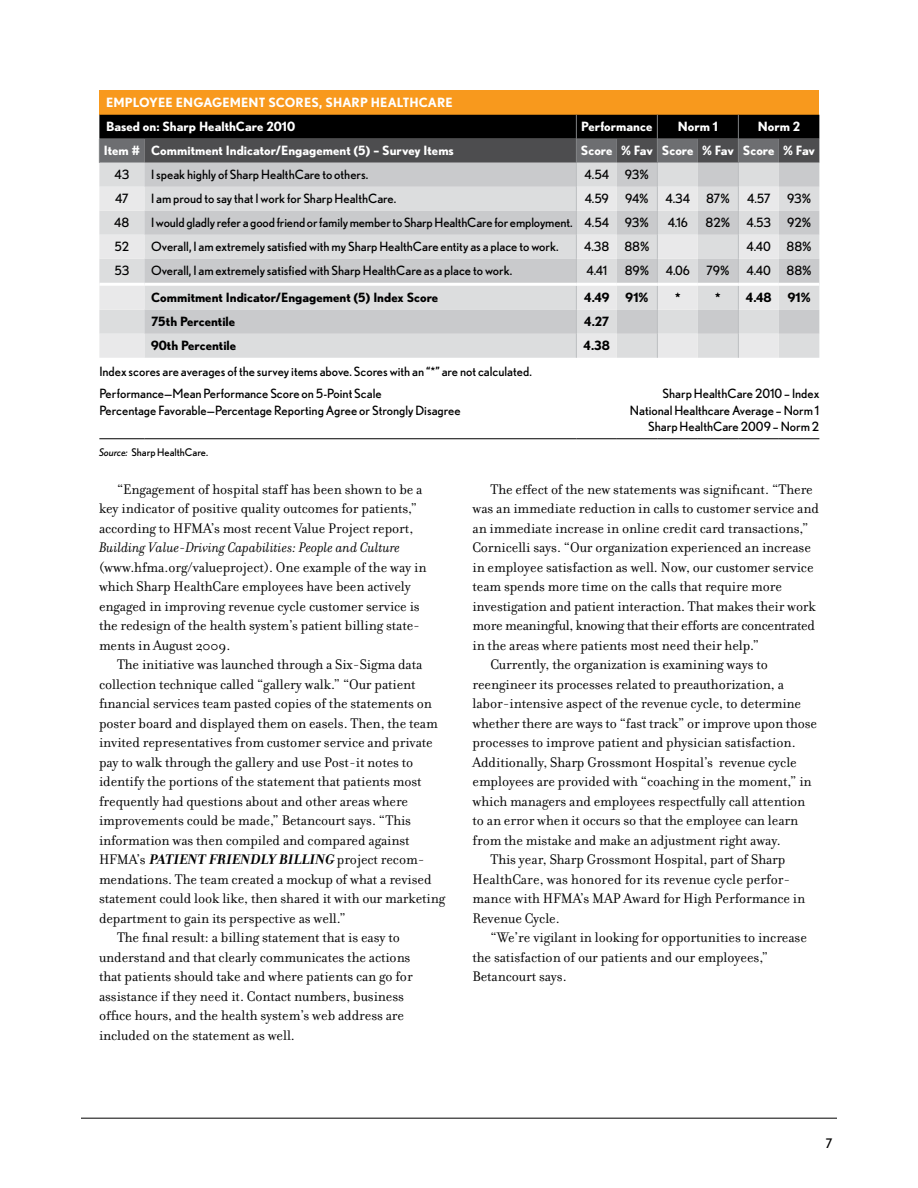
<style>
.page{position:relative;width:918px;height:1188px;background:#fff}
.page>*{position:absolute;margin:0;border:0;box-sizing:border-box;transform-origin:0 0}
.t1{font:15px/19.5px "Filosofia";letter-spacing:-.005em;color:#000}
.t2{font:italic 15px "Filosofia";letter-spacing:-.005em;color:#000}
.t3{font:italic 700 15px "Filosofia";color:#000}
.t4{font:13.2px "Nobel";color:#000}
.t5{font:12.75px/22.5px "Nobel";color:#000}
.t6{font:700 12.75px "Nobel";color:#fff}
.t7{font:700 12.75px "Nobel";color:#000}
.t8{font:10.5px "Nobel";color:#000}
.s1{font-style:italic}
.s2{font-weight:700;font-style:italic}
</style>
<div class="page">
<hr style="left:81px;top:1118px;width:756px;height:1px;background:#000">
<div style="left:99px;top:90px;width:720px;height:25px;background:#f8991d"></div>
<svg style="left:99px;top:115px;width:720px;height:243px;background:#b4b5b6"></svg>
<hr style="left:99px;top:283px;width:45px;height:3px;background:#fff">
<hr style="left:144px;top:283px;width:432px;height:3px;background:#fff">
<hr style="left:576px;top:283px;width:41px;height:3px;background:#fff">
<hr style="left:617px;top:283px;width:40px;height:3px;background:#fff">
<hr style="left:657px;top:283px;width:41px;height:3px;background:#fff">
<hr style="left:698px;top:283px;width:40px;height:3px;background:#fff">
<hr style="left:738px;top:283px;width:41px;height:3px;background:#fff">
<hr style="left:779px;top:283px;width:40px;height:3px;background:#fff">
<hr style="left:99px;top:438px;width:45px;height:1px;background:#000">
<hr style="left:144px;top:438px;width:432px;height:1px;background:#000">
<hr style="left:576px;top:438px;width:41px;height:1px;background:#000">
<hr style="left:617px;top:438px;width:40px;height:1px;background:#000">
<hr style="left:657px;top:438px;width:41px;height:1px;background:#000">
<hr style="left:698px;top:438px;width:40px;height:1px;background:#000">
<hr style="left:738px;top:438px;width:41px;height:1px;background:#000">
<hr style="left:779px;top:438px;width:40px;height:1px;background:#000">
<p class="t6" style="left:106px;top:95px;width:52px">Employee</p>
<p class="t6" style="left:176px;top:95px;width:18px">Engage</p>
<p class="t6" style="left:230px;top:95px;width:20px">ment</p>
<p class="t6" style="left:268px;top:95px;width:84px">Scores, Sharp</p>
<p class="t6" style="left:371px;top:95px;width:9px">Healt</p>
<p class="t6" style="left:409px;top:95px;width:19px">hCare</p>
<p class="t6" style="left:106px;top:119px;width:191px">Based on: Sharp HealthCare 2010</p>
<p class="t6" style="left:581px;top:119px;width:73px">Performance</p>
<p class="t6" style="left:678px;top:119px;width:42px">Norm 1</p>
<p class="t6" style="left:758px;top:119px;width:44px">Norm 2</p>
<p class="t6" style="left:104px;top:143px;width:352px">Item # Commitment Indicator/Engagement (5) – Survey Items</p>
<p class="t6" style="left:581px;top:143px;width:236px">Score % Fav Score % Fav Score % Fav</p>
<p class="t5" style="left:114px;top:163px;width:16px">43</p>
<p class="t5" style="left:151px;top:163px;width:219px">I speak highly of Sharp HealthCare to others.</p>
<p class="t5" style="left:585px;top:163px;width:66px">4.54 93%</p>
<p class="t5" style="left:115px;top:187px;width:15px">47</p>
<p class="t5" style="left:151px;top:187px;width:247px">I am proud to say that I work for Sharp HealthCare.</p>
<p class="t5" style="left:585px;top:187px;width:26px">4.59</p>
<p class="t5" style="left:625px;top:187px;width:25px">94%</p>
<p class="t5" style="left:665px;top:187px;width:26px">4.34</p>
<p class="t5" style="left:706px;top:187px;width:25px">87%</p>
<p class="t5" style="left:747px;top:187px;width:25px">4.57</p>
<p class="t5" style="left:787px;top:187px;width:26px">93%</p>
<p class="t5" style="left:114px;top:211px;width:17px">48</p>
<p class="t5" style="left:151px;top:211px;width:499px">I would gladly refer a good friend or family member to Sharp HealthCare for employment. 4.54 93%</p>
<p class="t5" style="left:668px;top:211px;width:22px">4.16</p>
<p class="t5" style="left:706px;top:211px;width:26px">82%</p>
<p class="t5" style="left:746px;top:211px;width:66px">4.53 92%</p>
<p class="t5" style="left:115px;top:235px;width:16px">52</p>
<p class="t5" style="left:151px;top:235px;width:409px">Overall, I am extremely satisfied with my Sharp HealthCare entity as a place to work.</p>
<p class="t5" style="left:584px;top:235px;width:67px">4.38 88%</p>
<p class="t5" style="left:747px;top:235px;width:67px">4.40 88%</p>
<p class="t5" style="left:114px;top:259px;width:16px">53</p>
<p class="t5" style="left:151px;top:259px;width:363px">Overall, I am extremely satisfied with Sharp HealthCare as a place to work.</p>
<p class="t5" style="left:586px;top:259px;width:22px">4.41</p>
<p class="t5" style="left:625px;top:259px;width:26px">89%</p>
<p class="t5" style="left:666px;top:259px;width:26px">4.06</p>
<p class="t5" style="left:706px;top:259px;width:25px">79%</p>
<p class="t5" style="left:747px;top:259px;width:67px">4.40 88%</p>
<p class="t7" style="left:151px;top:290px;width:289px">Commitment Indicator/Engagement (5) Index Score</p>
<p class="t7" style="left:584px;top:290px;width:27px">4.49</p>
<p class="t7" style="left:626px;top:290px;width:24px">91%</p>
<p class="t7" style="left:675px;top:290px;width:7px">*</p>
<p class="t7" style="left:715px;top:290px;width:58px">* 4.48</p>
<p class="t7" style="left:788px;top:290px;width:24px">91%</p>
<p class="t7" style="left:151px;top:314px;width:86px">75th Percentile</p>
<p class="t7" style="left:584px;top:314px;width:27px">4.27</p>
<p class="t7" style="left:151px;top:338px;width:87px">90th Percentile</p>
<p class="t7" style="left:584px;top:338px;width:28px">4.38</p>
<p class="t5" style="left:99px;top:360px;width:434px">Index scores are averages of the survey items above. Scores with an “*” are not calculated.<br>Performance—Mean Performance Score on 5-Point Scale</p>
<p class="t5" style="left:663px;top:382px;width:158px">Sharp HealthCare 2010 – Index</p>
<p class="t5" style="left:99px;top:399px;width:363px">Percentage Favorable—Percentage Reporting Agree or Strongly Disagree</p>
<p class="t5" style="left:630px;top:402px;width:191px;line-height:16.5px;text-align:right">National Healthcare Average – Norm 1<br>Sharp HealthCare 2009 – Norm 2</p>
<p class="t8" style="left:99px;top:446px;width:111px"><span class="s1">Source:</span> Sharp HealthCare.</p>
<p class="t1" style="left:99px;top:480px;width:325px;text-indent:18px">“Engagement of hospital staff has been shown to be a key indicator of positive quality outcomes for patients,” according to HFMA’s most recent Value Project report,</p>
<p class="t2" style="left:99px;top:540px;width:303px">Building Value-Driving Capabilities: People and Culture</p>
<p class="t1" style="left:99px;top:558px;width:329px">(www.hfma.org/valueproject). One example of the way in which Sharp HealthCare employees have been actively engaged in improving revenue cycle customer service is the redesign of the health system’s patient billing state&shy;ments in August 2009.</p>
<p class="t1" style="left:99px;top:655px;width:340px;text-indent:18px">The initiative was launched through a Six-Sigma data collection technique called “gallery walk.” “Our patient financial services team pasted copies of the statements on poster board and displayed them on easels. Then, the team invited representatives from customer service and private pay to walk through the gallery and use Post-it notes to identify the portions of the statement that patients most frequently had questions about and other areas where improvements could be made,” Betancourt says. “This information was then compiled and compared against HFMA’s <span class="s2">PATIENT</span></p>
<p class="t3" style="left:208px;top:851px;width:18px">FRIENDLY</p>
<p class="t3" style="left:278px;top:851px;width:19px">BILLING</p>
<p class="t1" style="left:337px;top:850px;width:89px">project recom-</p>
<p class="t1" style="left:99px;top:870px;width:334px">mendations. The team created a mockup of what a revised</p>
<p class="t1" style="left:99px;top:889px;width:348px">statement could look like, then shared it with our marketing</p>
<p class="t1" style="left:99px;top:909px;width:248px">department to gain its perspective as well.”</p>
<p class="t1" style="left:117px;top:928px;width:284px">The final result: a billing statement that is easy to</p>
<p class="t1" style="left:99px;top:948px;width:313px">understand and that clearly communicates the actions</p>
<p class="t1" style="left:99px;top:967px;width:315px">that patients should take and where patients can go for</p>
<p class="t1" style="left:99px;top:987px;width:306px">assistance if they need it. Contact numbers, business</p>
<p class="t1" style="left:99px;top:1006px;width:307px">office hours, and the health system’s web address are</p>
<p class="t1" style="left:99px;top:1026px;width:197px">included on the statement as well.</p>
<p class="t1" style="left:491px;top:480px;width:324px">The effect of the new statements was significant. “There</p>
<p class="t1" style="left:473px;top:499px;width:348px">was an immediate reduction in calls to customer service and</p>
<p class="t1" style="left:473px;top:519px;width:337px">an immediate increase in online credit card transactions,”</p>
<p class="t1" style="left:473px;top:538px;width:340px">Cornicelli says. “Our organization experienced an increase</p>
<p class="t1" style="left:473px;top:558px;width:343px">in employee satisfaction as well. Now, our customer service</p>
<p class="t1" style="left:473px;top:577px;width:311px">team spends more time on the calls that require more</p>
<p class="t1" style="left:473px;top:597px;width:345px">investigation and patient interaction. That makes their work</p>
<p class="t1" style="left:473px;top:616px;width:344px">more meaningful, knowing that their efforts are concentrated</p>
<p class="t1" style="left:473px;top:636px;width:288px">in the areas where patients most need their help.”</p>
<p class="t1" style="left:491px;top:655px;width:279px">Currently, the organization is examining ways to</p>
<p class="t1" style="left:473px;top:675px;width:313px">reengineer its processes related to preauthorization, a</p>
<p class="t1" style="left:473px;top:694px;width:330px">labor-intensive aspect of the revenue cycle, to determine</p>
<p class="t1" style="left:473px;top:714px;width:346px">whether there are ways to “fast track” or improve upon those</p>
<p class="t1" style="left:473px;top:733px;width:325px">processes to improve patient and physician satisfaction.</p>
<p class="t1" style="left:473px;top:753px;width:326px">Additionally, Sharp Grossmont Hospital’s revenue cycle</p>
<p class="t1" style="left:473px;top:772px;width:341px">employees are provided with “coaching in the moment,” in</p>
<p class="t1" style="left:473px;top:792px;width:334px">which managers and employees respectfully call attention</p>
<p class="t1" style="left:473px;top:811px;width:327px">to an error when it occurs so that the employee can learn</p>
<p class="t1" style="left:473px;top:831px;width:310px">from the mistake and make an adjustment right away.</p>
<p class="t1" style="left:491px;top:850px;width:296px">This year, Sharp Grossmont Hospital, part of Sharp</p>
<p class="t1" style="left:473px;top:870px;width:320px">HealthCare, was honored for its revenue cycle perfor-</p>
<p class="t1" style="left:473px;top:889px;width:334px">mance with HFMA’s MAP Award for High Performance in</p>
<p class="t1" style="left:473px;top:909px;width:89px">Revenue Cycle.</p>
<p class="t1" style="left:491px;top:928px;width:318px">“We’re vigilant in looking for opportunities to increase</p>
<p class="t1" style="left:473px;top:948px;width:297px">the satisfaction of our patients and our employees,”</p>
<p class="t1" style="left:473px;top:967px;width:96px">Betancourt says.</p>
<p class="t4" style="left:826px;top:1136px;width:8px">7</p>
</div>
